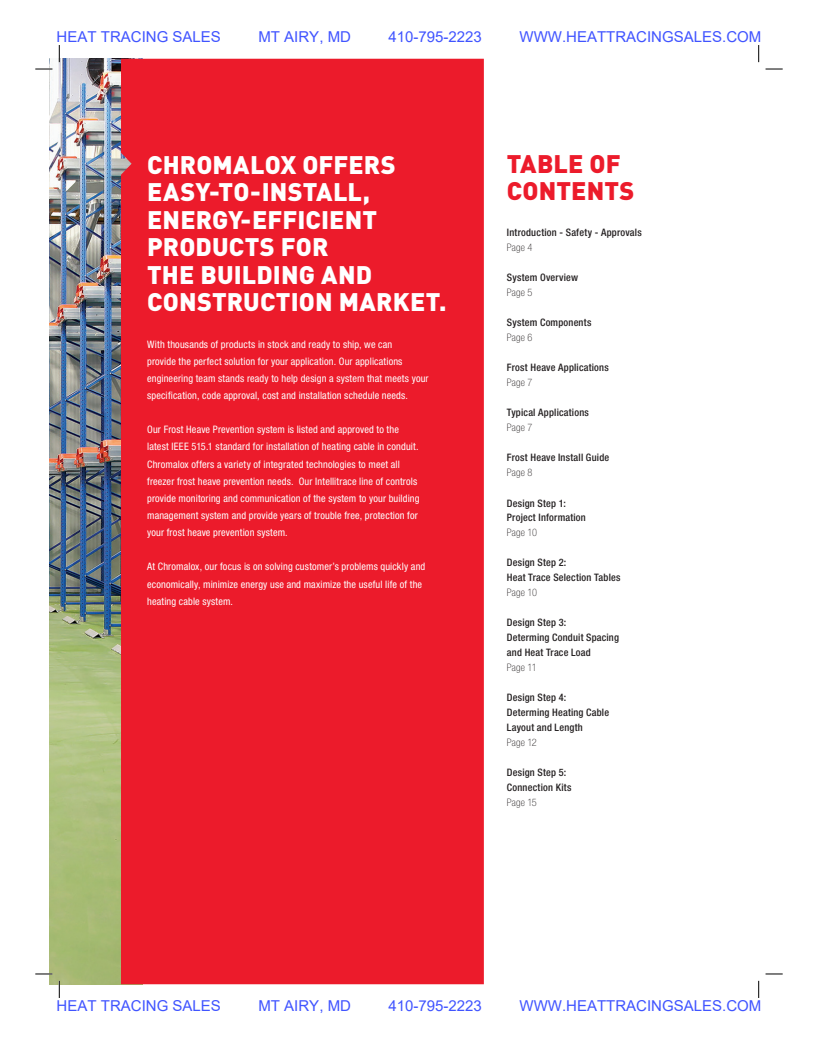
<style>
.page{position:relative;width:818px;height:1043px;background:#fff}
.page>*{position:absolute;margin:0;border:0;box-sizing:border-box;transform-origin:0 0}
.t1{font:900 25.12px/27.4px "DIN";letter-spacing:.005em;color:#fff}
.t2{font:900 25.12px/27.4px "DIN";letter-spacing:.005em;color:#ec1b2b}
.t3{font:15px "Arial";color:#4054ff}
.t4{font:condensed 10.25px/17.1px "Helvetica Neue LT Std";letter-spacing:.015em;color:#fff}
.t5{font:500 condensed 10.25px/14.9px "Helvetica Neue LT Std";letter-spacing:.02em;color:#231f20}
.t6{font:100 condensed 10.25px "Helvetica Neue LT Std";letter-spacing:.02em;color:#231f20}
</style>
<div class="page">
<img style="left:49px;top:59px;width:72px;height:925px">
<div style="left:121px;top:59px;width:363px;height:925px;background:#ec1b2b"></div>
<svg style="left:35px;top:68px;width:17px;height:2px"></svg>
<svg style="left:765px;top:68px;width:17px;height:2px"></svg>
<svg style="left:35px;top:973px;width:17px;height:1px"></svg>
<svg style="left:765px;top:973px;width:17px;height:1px"></svg>
<svg style="left:59px;top:45px;width:1px;height:17px"></svg>
<svg style="left:59px;top:980px;width:1px;height:18px"></svg>
<svg style="left:758px;top:45px;width:1px;height:17px"></svg>
<svg style="left:758px;top:980px;width:1px;height:18px"></svg>
<h2 class="t3" style="left:57px;top:26px;width:166px">HEAT TRACING SALES</h2>
<h2 class="t3" style="left:258px;top:26px;width:94px">MT AIRY, MD</h2>
<h2 class="t3" style="left:388px;top:26px;width:95px">410-795-2223</h2>
<h2 class="t3" style="left:519px;top:26px;width:243px">WWW.HEATTRACINGSALES.COM</h2>
<h1 class="t1" style="left:147px;top:150px;width:301px">CHROMALOX OFFERS<br>EASY-TO-INSTALL,<br>ENERGY-EFFICIENT<br>PRODUCTS FOR<br>THE BUILDING AND<br>CONSTRUCTION MARKET.</h1>
<h1 class="t2" style="left:507px;top:149px;width:129px">TABLE OF<br>CONTENTS</h1>
<p class="t5" style="left:507px;top:224px;width:136px">Introduction - Safety - Approvals</p>
<p class="t6" style="left:507px;top:241px;width:27px">Page 4</p>
<p class="t5" style="left:507px;top:270px;width:73px">System Overview</p>
<p class="t6" style="left:507px;top:286px;width:27px">Page 5</p>
<p class="t5" style="left:507px;top:315px;width:86px">System Components</p>
<p class="t6" style="left:507px;top:331px;width:27px">Page 6</p>
<p class="t5" style="left:507px;top:360px;width:103px">Frost Heave Applications</p>
<p class="t6" style="left:507px;top:376px;width:27px">Page 7</p>
<p class="t5" style="left:507px;top:405px;width:83px">Typical Applications</p>
<p class="t6" style="left:507px;top:422px;width:27px">Page 7</p>
<p class="t5" style="left:507px;top:450px;width:104px">Frost Heave Install Guide</p>
<p class="t6" style="left:507px;top:467px;width:27px">Page 8</p>
<p class="t5" style="left:507px;top:495px;width:80px">Design Step 1:<br>Project Information</p>
<p class="t6" style="left:507px;top:527px;width:32px">Page 10</p>
<p class="t5" style="left:507px;top:555px;width:115px">Design Step 2:<br>Heat Trace Selection Tables</p>
<p class="t6" style="left:507px;top:587px;width:32px">Page 10</p>
<p class="t5" style="left:507px;top:615px;width:114px">Design Step 3:<br>Determing Conduit Spacing and Heat Trace Load</p>
<p class="t6" style="left:507px;top:661px;width:31px">Page 11</p>
<p class="t5" style="left:507px;top:690px;width:104px">Design Step 4:<br>Determing Heating Cable<br>Layout and Length</p>
<p class="t6" style="left:507px;top:736px;width:31px">Page 12</p>
<p class="t5" style="left:507px;top:765px;width:66px">Design Step 5:<br>Connection Kits</p>
<p class="t6" style="left:507px;top:796px;width:31px">Page 15</p>
<p class="t4" style="left:147px;top:335px;width:283px">With thousands of products in stock and ready to ship, we can<br>provide the perfect solution for your application. Our applications engineering team stands ready to help design a system that meets your specification, code approval, cost and installation schedule needs.</p>
<p class="t4" style="left:147px;top:421px;width:274px">Our Frost Heave Prevention system is listed and approved to the latest IEEE 515.1 standard for installation of heating cable in conduit.<br>Chromalox offers a variety of integrated technologies to meet all freezer frost heave prevention needs. Our Intellitrace line of controls provide monitoring and communication of the system to your building management system and provide years of trouble free, protection for your frost heave prevention system.</p>
<p class="t4" style="left:147px;top:558px;width:280px">At Chromalox, our focus is on solving customer’s problems quickly and economically, minimize energy use and maximize the useful life of the heating cable system.</p>
<h2 class="t3" style="left:57px;top:995px;width:166px">HEAT TRACING SALES</h2>
<h2 class="t3" style="left:258px;top:995px;width:94px">MT AIRY, MD</h2>
<h2 class="t3" style="left:388px;top:995px;width:95px">410-795-2223</h2>
<h2 class="t3" style="left:519px;top:995px;width:243px">WWW.HEATTRACINGSALES.COM</h2>
</div>
